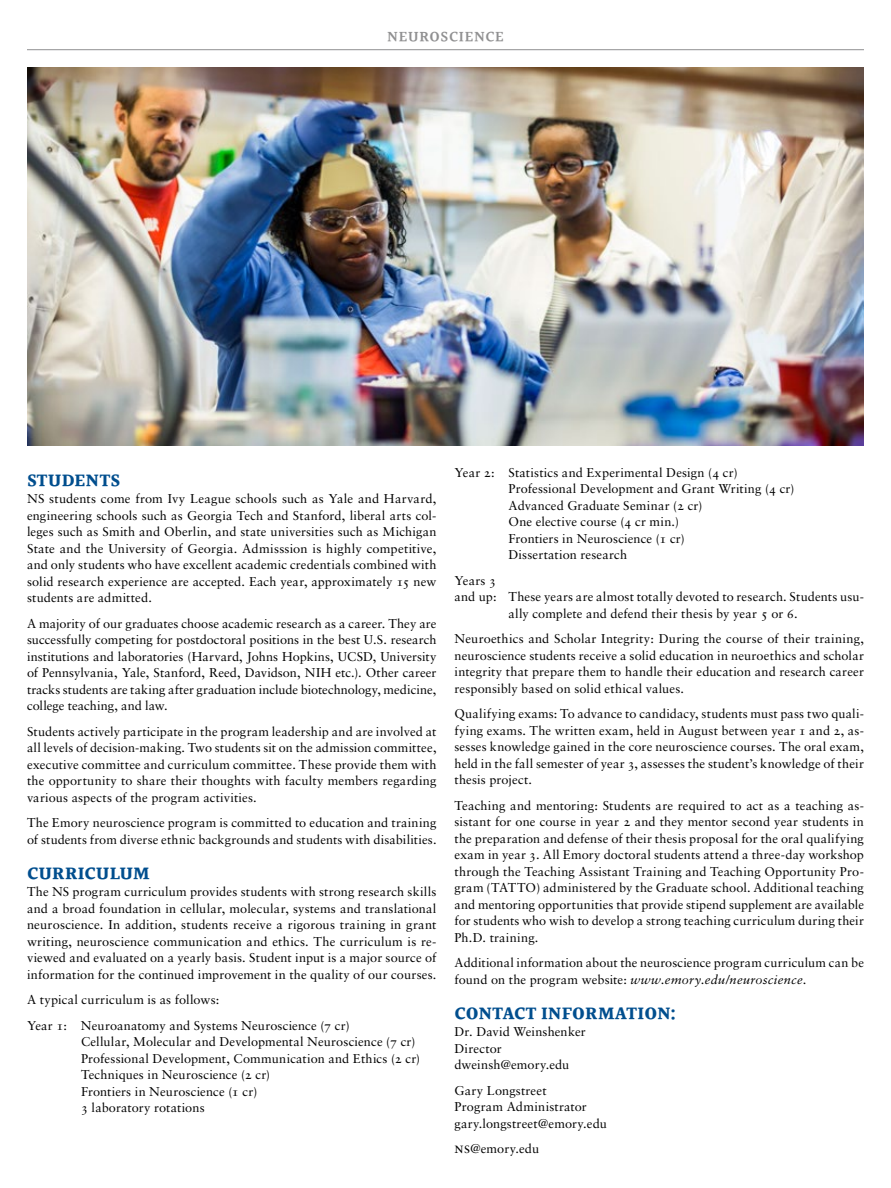
<style>
.page{position:relative;width:891px;height:1188px;background:#fff}
.page>*{position:absolute;margin:0;border:0;box-sizing:border-box;transform-origin:0 0}
.OT_subhead{font:700 18px "Halant";letter-spacing:.01em;color:#004e8e}
.t1{font:600 15px "Halant";letter-spacing:.05em;color:#909091}
.OT_body{font:12.75px/16.5px "Sabon LT Pro";letter-spacing:.01em;color:#000;text-align:justify}
.s1{font-style:italic}
.s2{font-size:15px}
</style>
<div class="page">
<img style="left:27px;top:68px;width:837px;height:378px">
<hr style="left:27px;top:49px;width:837px;height:1px;background:#909091">
<p class="t1" style="left:387px;top:26px;width:118px">NEUROSCIENCE</p>
<p class="OT_subhead" style="left:27px;top:467px;width:95px">STUDENTS</p>
<p class="OT_body" style="left:27px;top:490px;width:411px">NS students come from Ivy League schools such as Yale and Harvard, engineering schools such as Georgia Tech and Stanford, liberal arts col&shy;leges such as Smith and Oberlin, and state universities such as Michigan State and the University of Georgia. Admisssion is highly competitive, and only students who have excellent academic credentials combined with solid research experience are accepted. Each year, approximately 15 new students are admitted.</p>
<p class="OT_body" style="left:27px;top:615px;width:411px">A majority of our graduates choose academic research as a career. They are successfully competing for postdoctoral positions in the best U.S. research institutions and laboratories (Harvard, Johns Hopkins, UCSD, University of Pennsylvania, Yale, Stanford, Reed, Davidson, NIH etc.). Other career tracks students are taking after graduation include biotechnology, medicine, college teaching, and law.</p>
<p class="OT_body" style="left:27px;top:723px;width:411px">Students actively participate in the program leadership and are involved at all levels of decision-making. Two students sit on the admission committee, executive committee and curriculum committee. These provide them with the opportunity to share their thoughts with faculty members regarding various aspects of the program activities.</p>
<p class="OT_body" style="left:27px;top:814px;width:411px">The Emory neuroscience program is committed to education and training of students from diverse ethnic backgrounds and students with disabilities.</p>
<p class="OT_subhead" style="left:27px;top:860px;width:124px">CURRICULUM</p>
<p class="OT_body" style="left:27px;top:883px;width:411px">The NS program curriculum provides students with strong research skills and a broad foundation in cellular, molecular, systems and translational neuroscience. In addition, students receive a rigorous training in grant writing, neuroscience communication and ethics. The curriculum is re&shy;viewed and evaluated on a yearly basis. Student input is a major source of information for the continued improvement in the quality of our courses.</p>
<p class="OT_body" style="left:27px;top:991px;width:194px">A typical curriculum is as follows:</p>
<p class="OT_body" style="left:81px;top:1017px;width:341px;text-align:left;text-indent:-54px">Year 1: Neuroanatomy and Systems Neuroscience (7 cr)<br>Cellular, Molecular and Developmental Neuroscience (7 cr)<br>Professional Development, Communication and Ethics (2 cr)<br>Techniques in Neuroscience (2 cr)<br>Frontiers in Neuroscience (1 cr)<br>3 laboratory rotations</p>
<p class="OT_body" style="left:508px;top:464px;width:287px;text-align:left;text-indent:-54px">Year 2: Statistics and Experimental Design (4 cr)<br>Professional Development and Grant Writing (4 cr)<br>Advanced Graduate Seminar (2 cr)<br>One elective course (4 cr min.)<br>Frontiers in Neuroscience (1 cr)<br>Dissertation research</p>
<p class="OT_body" style="left:454px;top:572px;width:43px">Years 3</p>
<p class="OT_body" style="left:508px;top:588px;width:357px;text-indent:-54px">and up: These years are almost totally devoted to research. Students usu&shy;ally complete and defend their thesis by year 5 or 6.</p>
<p class="OT_body" style="left:454px;top:630px;width:411px">Neuroethics and Scholar Integrity: During the course of their training, neuroscience students receive a solid education in neuroethics and scholar integrity that prepare them to handle their education and research career responsibly based on solid ethical values.</p>
<p class="OT_body" style="left:454px;top:705px;width:411px">Qualifying exams: To advance to candidacy, students must pass two quali&shy;fying exams. The written exam, held in August between year 1 and 2, as&shy;sesses knowledge gained in the core neuroscience courses. The oral exam, held in the fall semester of year 3, assesses the student’s knowledge of their thesis project.</p>
<p class="OT_body" style="left:454px;top:797px;width:411px">Teaching and mentoring: Students are required to act as a teaching as&shy;sistant for one course in year 2 and they mentor second year students in the preparation and defense of their thesis proposal for the oral qualifying exam in year 3. All Emory doctoral students attend a three-day workshop through the Teaching Assistant Training and Teaching Opportunity Pro&shy;gram (TATTO) administered by the Graduate school. Additional teaching and mentoring opportunities that provide stipend supplement are available for students who wish to develop a strong teaching curriculum during their Ph.D. training.</p>
<p class="OT_body" style="left:454px;top:954px;width:411px">Additional information about the neuroscience program curriculum can be found on the program website: <span class="s1">www.emory.edu/neuroscience.</span></p>
<p class="OT_subhead" style="left:454px;top:1000px;width:223px">CONTACT INFORMATION:</p>
<p class="OT_body" style="left:454px;top:1023px;width:133px;text-align:left">Dr. David Weinshenker<br>Director dweinsh@emory.edu</p>
<p class="OT_body" style="left:454px;top:1082px;width:154px;text-align:left">Gary Longstreet<br>Program Administrator gary.longstreet@emory.edu</p>
<p class="OT_body" style="left:454px;top:1140px;width:86px"><span class="s2">NS</span>@emory.edu</p>
</div>
